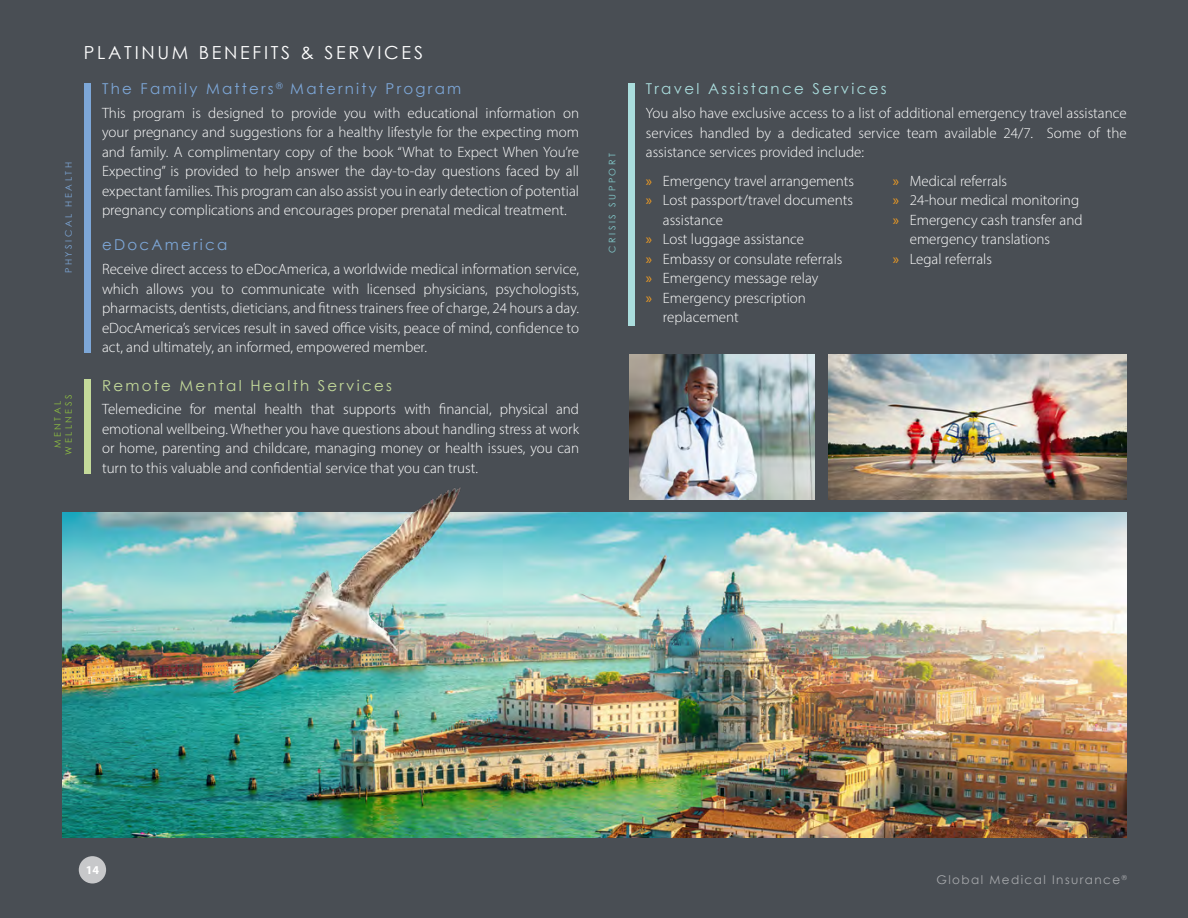
<style>
.page{position:relative;width:1188px;height:918px;background:#494e54}
.page>*{position:absolute;margin:0;border:0;box-sizing:border-box;transform-origin:0 0}
.t1{font:18px "Century Gothic";letter-spacing:.15em;color:#fff}
.t2{font:300 15px/19.5px "Myriad Pro";color:#fff;text-align:justify}
.t3{font:15px "Century Gothic";letter-spacing:.15em;color:#7da7d8}
.t4{font:15px "Century Gothic";letter-spacing:.15em;color:#c4da9a}
.t5{font:15px "Century Gothic";letter-spacing:.15em;color:#add}
.t6{font:12px "Century Gothic";letter-spacing:.12em;color:#a7a9ac}
.t7{font:700 12px "Myriad Pro";color:#fff}
.t8{font:9px "Century Gothic";letter-spacing:.28em;color:#7da7d8}
.t9{font:9px/10.8px "Century Gothic";letter-spacing:.28em;color:#8ebf40;text-align:center}
.t10{font:9px "Century Gothic";letter-spacing:.28em;color:#85d0d1}
.s1{font-weight:400;color:#f29d22}
</style>
<div class="page">
<img style="left:62px;top:475px;width:1065px;height:357px">
<div style="left:79px;top:856px;width:27px;height:28px;background:#c7c8ca;border-radius:50%"></div>
<div style="left:628px;top:83px;width:7px;height:243px;background:#add"></div>
<div style="left:84px;top:83px;width:7px;height:270px;background:#7da7d8"></div>
<div style="left:84px;top:379px;width:7px;height:95px;background:#c4da9a"></div>
<img style="left:629px;top:355px;width:185px;height:144px">
<img style="left:829px;top:355px;width:298px;height:144px">
<p class="t8" style="left:62px;top:273px;width:112px;rotate:-90deg">PHYSICAL HEALTH</p>
<p class="t9" style="left:52px;top:455px;width:61px;rotate:-90deg">MENTAL<br>WELLNESS</p>
<p class="t1" style="left:84px;top:40px;width:341px">PLATINUM BENEFITS &amp; SERVICES</p>
<p class="t3" style="left:102px;top:78px;width:361px">The Family Matters<sup>®</sup> Maternity Program</p>
<p class="t2" style="left:102px;top:103px;width:479px">This program is designed to provide you with educational information on your pregnancy and suggestions for a healthy lifestyle for the expecting mom and family. A complimentary copy of the book “What to Expect When You’re Expecting” is provided to help answer the day-to-day questions faced by all expectant families. This program can also assist you in early detection of potential pregnancy complications and encourages proper prenatal medical treatment.</p>
<p class="t3" style="left:102px;top:234px;width:127px">eDocAmerica</p>
<p class="t2" style="left:102px;top:259px;width:479px">Receive direct access to eDocAmerica, a worldwide medical information service, which allows you to communicate with licensed physicians, psychologists, pharmacists, dentists, dieticians, and fitness trainers free of charge, 24 hours a day. eDocAmerica’s services result in saved office visits, peace of mind, confidence to act, and ultimately, an informed, empowered member.</p>
<p class="t4" style="left:102px;top:375px;width:291px">Remote Mental Health Services</p>
<p class="t2" style="left:102px;top:400px;width:479px">Telemedicine for mental health that supports with financial, physical and emotional wellbeing. Whether you have questions about handling stress at work or home, parenting and childcare, managing money or health issues, you can turn to this valuable and confidential service that you can trust.</p>
<p class="t10" style="left:606px;top:253px;width:101px;rotate:-90deg">CRISIS SUPPORT</p>
<p class="t5" style="left:646px;top:78px;width:242px">Travel Assistance Services</p>
<p class="t2" style="left:646px;top:103px;width:482px">You also have exclusive access to a list of additional emergency travel assistance services handled by a dedicated service team available 24/7. Some of the assistance services provided include:</p>
<p class="t2" style="left:646px;top:171px;width:210px"><span class="s1">»</span> Emergency travel arrangements</p>
<p class="t2" style="left:646px;top:190px;width:209px"><span class="s1">»</span> Lost passport/travel documents</p>
<p class="t2" style="left:663px;top:210px;width:62px">assistance</p>
<p class="t2" style="left:646px;top:229px;width:160px"><span class="s1">»</span> Lost luggage assistance</p>
<p class="t2" style="left:646px;top:249px;width:198px"><span class="s1">»</span> Embassy or consulate referrals</p>
<p class="t2" style="left:646px;top:268px;width:174px"><span class="s1">»</span> Emergency message relay</p>
<p class="t2" style="left:646px;top:288px;width:162px"><span class="s1">»</span> Emergency prescription</p>
<p class="t2" style="left:663px;top:307px;width:78px">replacement</p>
<p class="t2" style="left:893px;top:171px;width:116px"><span class="s1">»</span> Medical referrals</p>
<p class="t2" style="left:893px;top:190px;width:188px"><span class="s1">»</span> 24-hour medical monitoring</p>
<p class="t2" style="left:893px;top:210px;width:191px"><span class="s1">»</span> Emergency cash transfer and</p>
<p class="t2" style="left:910px;top:229px;width:142px">emergency translations</p>
<p class="t2" style="left:893px;top:249px;width:101px"><span class="s1">»</span> Legal referrals</p>
<p class="t7" style="left:86px;top:862px;width:15px">14</p>
<p class="t6" style="left:937px;top:871px;width:192px">Global Medical Insurance<sup>®</sup></p>
</div>
